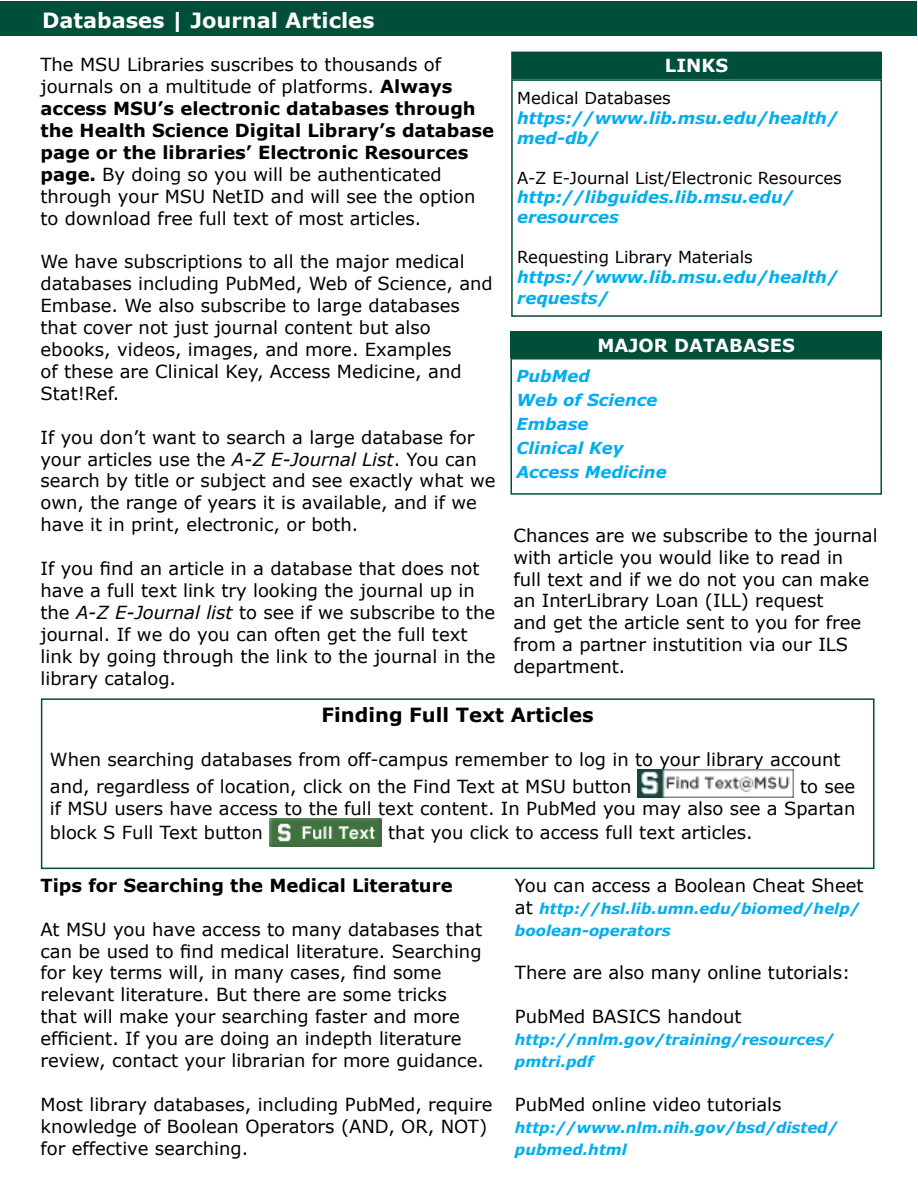
<style>
.page{position:relative;width:918px;height:1188px;background:#fff}
.page>*{position:absolute;margin:0;border:0;box-sizing:border-box;transform-origin:0 0}
.t1{font:700 21px "Verdana";color:#fff}
.t2{font:700 19.5px "Verdana";color:#000}
.t3{font:18px/21.9px "Verdana";color:#000}
.t4{font:700 18px "Verdana";color:#000}
.t5{font:700 18px "Verdana";color:#fff}
.t6{font:italic 700 16.5px/19.8px "Verdana";color:#00aeef}
.t7{font:16.5px "Verdana";color:#000}
.t8{font:italic 700 15px/21.9px "Verdana";color:#00aeef}
.s1{font-weight:700}
.s2{font-style:italic}
.s3{font-weight:400;font-style:normal;font-size:18px;color:#000}
</style>
<div class="page">
<div style="left:1px;top:1px;width:916px;height:35px;background:#004f39"></div>
<div style="left:511px;top:52px;width:371px;height:27px;background:#004f39"></div>
<div style="left:510px;top:332px;width:372px;height:26px;background:#004f39"></div>
<div style="left:511px;top:79px;width:371px;height:238px;border:2px solid #004f39"></div>
<div style="left:510px;top:358px;width:372px;height:137px;border:2px solid #004f39"></div>
<img style="left:638px;top:769px;width:156px;height:29px">
<img style="left:269px;top:818px;width:113px;height:28px">
<div style="left:41px;top:698px;width:833px;height:171px;border:2px solid #004f39"></div>
<p class="t1" style="left:42px;top:6px;width:334px">Databases | Journal Articles</p>
<p class="t3" style="left:40px;top:54px;width:455px">The MSU Libraries suscribes to thousands of journals on a multitude of platforms. <span class="s1">Always access MSU’s electronic databases through the Health Science Digital Library’s database page or the libraries’ Electronic Resources page.</span> By doing so you will be authenticated through your MSU NetID and will see the option to download free full text of most articles.</p>
<p class="t3" style="left:40px;top:251px;width:454px">We have subscriptions to all the major medical databases including PubMed, Web of Science, and Embase. We also subscribe to large databases that cover not just journal content but also ebooks, videos, images, and more. Examples<br>of these are Clinical Key, Access Medicine, and Stat!Ref.</p>
<p class="t3" style="left:40px;top:426px;width:456px">If you don’t want to search a large database for your articles use the <span class="s2">A-Z E-Journal List</span>. You can search by title or subject and see exactly what we own, the range of years it is available, and if we have it in print, electronic, or both.</p>
<p class="t3" style="left:40px;top:557px;width:457px">If you find an article in a database that does not have a full text link try looking the journal up in the <span class="s2">A-Z E-Journal list</span> to see if we subscribe to the journal. If we do you can often get the full text link by going through the link to the journal in the library catalog.</p>
<p class="t5" style="left:665px;top:53px;width:65px">LINKS</p>
<p class="t7" style="left:517px;top:87px;width:155px">Medical Databases</p>
<p class="t6" style="left:517px;top:108px;width:323px">https://www.lib.msu.edu/health/ med-db/</p>
<p class="t7" style="left:517px;top:166px;width:326px">A-Z E-Journal List/Electronic Resources</p>
<p class="t6" style="left:517px;top:187px;width:279px">http://libguides.lib.msu.edu/ eresources</p>
<p class="t7" style="left:517px;top:246px;width:237px">Requesting Library Materials</p>
<p class="t6" style="left:517px;top:266px;width:323px;line-height:21.6px">https://www.lib.msu.edu/health/ requests/</p>
<p class="t5" style="left:598px;top:332px;width:199px">MAJOR DATABASES</p>
<p class="t6" style="left:516px;top:366px;width:75px">PubMed</p>
<p class="t6" style="left:516px;top:390px;width:143px">Web of Science</p>
<p class="t6" style="left:516px;top:414px;width:74px">Embase</p>
<p class="t6" style="left:516px;top:438px;width:109px">Clinical Key</p>
<p class="t6" style="left:516px;top:462px;width:152px">Access Medicine</p>
<p class="t3" style="left:513px;top:524px;width:366px">Chances are we subscribe to the journal with article you would like to read in<br>full text and if we do not you can make an InterLibrary Loan (ILL) request<br>and get the article sent to you for free from a partner instutition via our ILS department.</p>
<p class="t2" style="left:322px;top:701px;width:274px">Finding Full Text Articles</p>
<p class="t3" style="left:50px;top:745px;width:792px;line-height:27.6px">When searching databases from off-campus remember to log in to your library account and, regardless of location, click on the Find Text at MSU button</p>
<p class="t3" style="left:50px;top:776px;width:807px;text-align:right">to see<br>if MSU users have access to the full text content. In PubMed you may also see a Spartan</p>
<p class="t3" style="left:50px;top:821px;width:215px">block S Full Text button</p>
<p class="t3" style="left:388px;top:821px;width:366px">that you click to access full text articles.</p>
<p class="t4" style="left:40px;top:873px;width:414px">Tips for Searching the Medical Literature</p>
<p class="t3" style="left:40px;top:918px;width:445px">At MSU you have access to many databases that can be used to find medical literature. Searching for key terms will, in many cases, find some relevant literature. But there are some tricks that will make your searching faster and more efficient. If you are doing an indepth literature review, contact your librarian for more guidance.</p>
<p class="t3" style="left:40px;top:1093px;width:454px">Most library databases, including PubMed, require knowledge of Boolean Operators (AND, OR, NOT) for effective searching.</p>
<p class="t3" style="left:515px;top:874px;width:350px">You can access a Boolean Cheat Sheet</p>
<p class="t8" style="left:515px;top:897px;width:347px"><span class="s3">at</span> http://hsl.lib.umn.edu/biomed/help/ boolean-operators</p>
<p class="t3" style="left:515px;top:962px;width:337px">There are also many online tutorials:</p>
<p class="t3" style="left:515px;top:1006px;width:228px">PubMed BASICS handout</p>
<p class="t8" style="left:515px;top:1028px;width:321px">http://nnlm.gov/training/resources/ pmtri.pdf</p>
<p class="t3" style="left:515px;top:1093px;width:268px">PubMed online video tutorials</p>
<p class="t8" style="left:515px;top:1116px;width:325px">http://www.nlm.nih.gov/bsd/disted/ pubmed.html</p>
</div>
